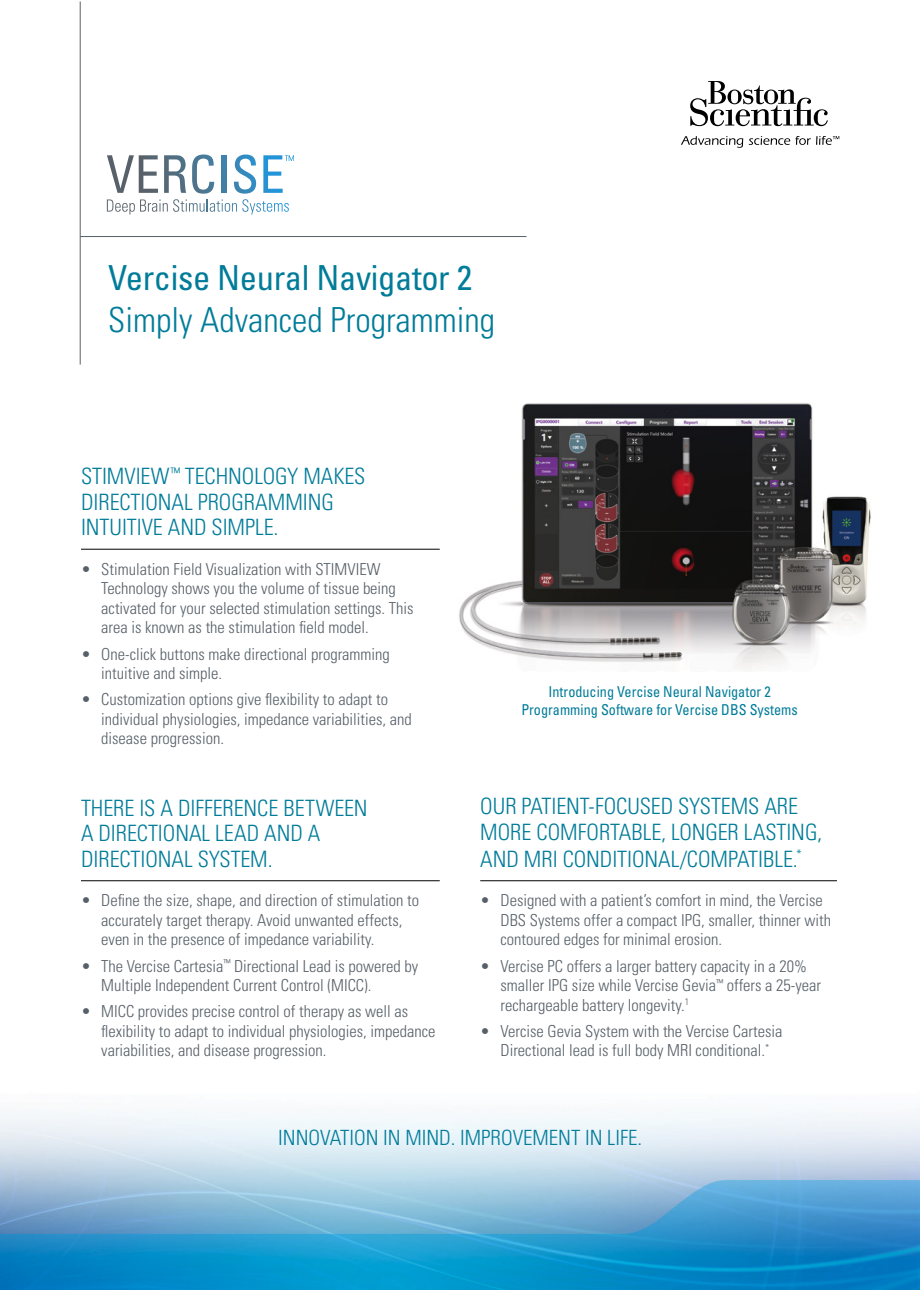
<style>
.page{position:relative;width:920px;height:1290px;background:#fff}
.page>*{position:absolute;margin:0;border:0;box-sizing:border-box;transform-origin:0 0}
.t1{font:300 condensed 34.5px "Univers";color:#007c99}
.t2{font:condensed 34.5px "Univers";letter-spacing:-.01em;color:#007c99}
.t3{font:300 condensed 22.5px/25.5px "Univers";letter-spacing:-.005em;color:#007c99}
.t4{font:300 condensed 21px "Univers";color:#007c99}
.t5{font:300 condensed 16.5px/19.5px "Univers";color:#576068}
.t6{font:condensed 15px/18px "Univers";color:#007c99;text-align:center;scale:.95 1}
</style>
<div class="page">
<img style="left:0;top:79px;width:920px;height:1211px">
<img style="left:423px;top:386px;width:471px;height:285px">
<hr style="left:80px;top:2px;width:1px;height:363px;background:#576068">
<hr style="left:80px;top:236px;width:446px;height:1px;background:#576068">
<svg style="left:690px;top:81px;width:138px;height:45px"></svg>
<svg style="left:681px;top:136px;width:62px;height:12px"></svg>
<svg style="left:749px;top:136px;width:90px;height:9px"></svg>
<svg style="left:107px;top:154px;width:187px;height:61px"></svg>
<hr style="left:81px;top:549px;width:359px;height:1px;background:#000">
<hr style="left:81px;top:880px;width:359px;height:1px;background:#000">
<hr style="left:480px;top:880px;width:357px;height:1px;background:#000">
<h1 class="t2" style="left:108px;top:256px;width:365px">Vercise Neural Navigator 2</h1>
<h1 class="t1" style="left:108px;top:299px;width:389px">Simply Advanced Programming</h1>
<h2 class="t3" style="left:81px;top:463px;width:286px">STIMVIEW<sup>™</sup> TECHNOLOGY MAKES<br>DIRECTIONAL PROGRAMMING<br>INTUITIVE AND SIMPLE.</h2>
<p class="t5" style="left:101px;top:559px;width:314px;text-indent:-20px">• Stimulation Field Visualization with STIMVIEW Technology shows you the volume of tissue being activated for your selected stimulation settings. This area is known as the stimulation field model.</p>
<p class="t5" style="left:101px;top:644px;width:290px;text-indent:-20px">• One-click buttons make directional programming intuitive and simple.</p>
<p class="t5" style="left:101px;top:690px;width:312px;text-indent:-20px">• Customization options give flexibility to adapt to individual physiologies, impedance variabilities, and disease progression.</p>
<p class="t6" style="left:521px;top:682px;width:293px">Introducing Vercise Neural Navigator 2<br>Programming Software for Vercise DBS Systems</p>
<h2 class="t3" style="left:81px;top:795px;width:288px">THERE IS A DIFFERENCE BETWEEN<br>A DIRECTIONAL LEAD AND A<br>DIRECTIONAL SYSTEM.</h2>
<p class="t5" style="left:101px;top:890px;width:319px;text-indent:-20px">• Define the size, shape, and direction of stimulation to accurately target therapy. Avoid unwanted effects, even in the presence of impedance variability.</p>
<p class="t5" style="left:101px;top:956px;width:318px;text-indent:-20px">• The Vercise Cartesia<sup>™</sup> Directional Lead is powered by<br>Multiple Independent Current Control (MICC).</p>
<p class="t5" style="left:101px;top:1001px;width:336px;text-indent:-20px">• MICC provides precise control of therapy as well as flexibility to adapt to individual physiologies, impedance variabilities, and disease progression.</p>
<h2 class="t3" style="left:480px;top:793px;width:343px;line-height:26.2px">OUR PATIENT-FOCUSED SYSTEMS ARE<br>MORE COMFORTABLE, LONGER LASTING,<br>AND MRI CONDITIONAL/COMPATIBLE.<sup>*</sup></h2>
<p class="t5" style="left:500px;top:890px;width:332px;text-indent:-20px">• Designed with a patient’s comfort in mind, the Vercise<br>DBS Systems offer a compact IPG, smaller, thinner with contoured edges for minimal erosion.</p>
<p class="t5" style="left:500px;top:956px;width:322px;text-indent:-20px">• Vercise PC offers a larger battery capacity in a 20% smaller IPG size while Vercise Gevia<sup>™</sup> offers a 25-year rechargeable battery longevity.<sup>1</sup></p>
<p class="t5" style="left:480px;top:1021px;width:304px;text-align:center">• Vercise Gevia System with the Vercise Cartesia<br>Directional lead is full body MRI conditional.<sup>*</sup></p>
<p class="t4" style="left:278px;top:1125px;width:366px">INNOVATION IN MIND. IMPROVEMENT IN LIFE.</p>
</div>
